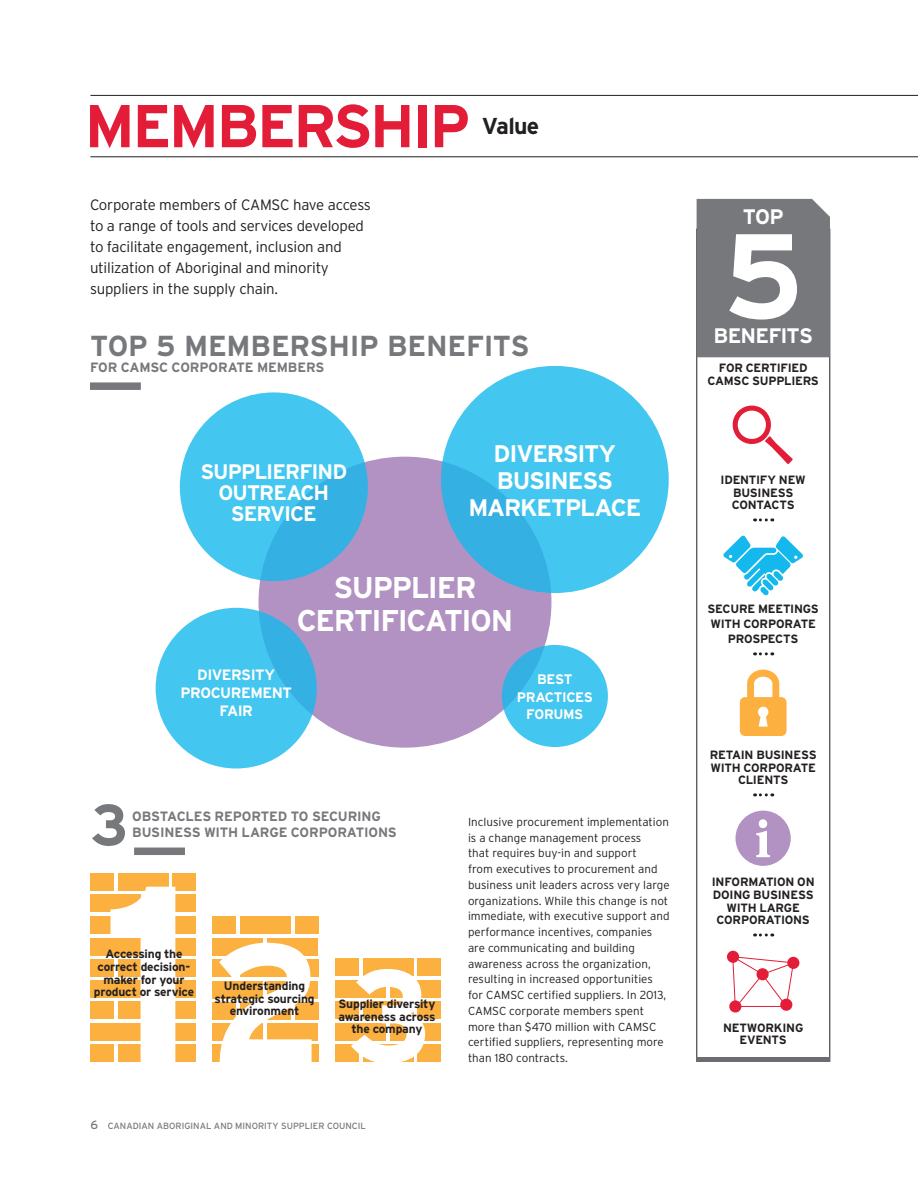
<style>
.page{position:relative;width:918px;height:1188px;background:#fff}
.page>*{position:absolute;margin:0;border:0;box-sizing:border-box;transform-origin:0 0}
.t1{font:700 120px "Interstate";color:#fff}
.t2{font:700 60.3px "Interstate";color:#e31d38}
.t3{font:700 30px/33px "Interstate";letter-spacing:-.045em;color:#fff;text-align:center}
.t4{font:700 28.95px "Interstate";letter-spacing:.055em;color:#76787b}
.t5{font:700 24px "Interstate";letter-spacing:-.03em;color:#fff}
.t6{font:700 23.1px "Interstate";letter-spacing:-.035em;color:#231f20}
.t7{font:700 21px/21px "Interstate";letter-spacing:-.04em;color:#fff;text-align:center}
.t8{font:300 15px/21px "Interstate";letter-spacing:-.015em;color:#231f20}
.t9{font:700 15px/18px "Interstate";letter-spacing:.04em;color:#fff;text-align:center}
.t10{font:700 13.8px "Interstate";letter-spacing:.035em;color:#fff}
.t11{font:700 13.5px/16.2px "Interstate";letter-spacing:-.01em;color:#76787b}
.t12{font:700 12px/12.8px "Interstate";letter-spacing:-.015em;color:#231f20;text-align:center}
.t13{font:300 11.7px/15.8px "Interstate";color:#231f20}
.t14{font:9px "Interstate";color:#76787b}
.s1{font-size:12px}
</style>
<div class="page">
<hr style="left:697px;top:229px;width:1px;height:833px;background:#231f20">
<hr style="left:830px;top:229px;width:1px;height:833px;background:#231f20">
<div style="left:259px;top:457px;width:292px;height:291px;background:#b192c3;border-radius:50%"></div>
<svg style="left:441px;top:366px;width:228px;height:227px;background:#40c1ec"></svg>
<div style="left:156px;top:608px;width:161px;height:161px;background:linear-gradient(to right,#46cbf2,#3cb9e8);border-radius:50%"></div>
<svg style="left:180px;top:392px;width:188px;height:189px;background:#3fc0eb"></svg>
<div style="left:90px;top:382px;width:51px;height:8px;background:#76787b"></div>
<div style="left:134px;top:848px;width:51px;height:7px;background:#76787b"></div>
<hr style="left:90px;top:157px;width:828px;height:1px;background:#231f20">
<hr style="left:90px;top:95px;width:828px;height:1px;background:#231f20">
<div style="left:697px;top:199px;width:133px;height:158px;background:#76787b"></div>
<svg style="left:755px;top:518px;width:18px;height:3px"></svg>
<svg style="left:732px;top:405px;width:61px;height:59px"></svg>
<svg style="left:755px;top:652px;width:18px;height:3px"></svg>
<svg style="left:723px;top:535px;width:80px;height:61px"></svg>
<div style="left:727px;top:951px;width:12px;height:12px;background:#e31d38;border-radius:50%"></div>
<svg style="left:780px;top:999px;width:12px;height:12px"></svg>
<div style="left:787px;top:957px;width:12px;height:12px;background:#e31d38;border-radius:50%"></div>
<svg style="left:729px;top:1000px;width:12px;height:13px"></svg>
<svg style="left:732px;top:956px;width:65px;height:53px"></svg>
<hr style="left:735px;top:1006px;width:51px;height:1px;background:#e31d38">
<svg style="left:755px;top:793px;width:18px;height:3px"></svg>
<svg style="left:740px;top:670px;width:47px;height:66px"></svg>
<svg style="left:755px;top:934px;width:18px;height:3px"></svg>
<svg style="left:736px;top:811px;width:55px;height:55px"></svg>
<div style="left:145px;top:895px;width:51px;height:17px;background:#fbb03f"></div>
<div style="left:90px;top:895px;width:51px;height:17px;background:#fbb03f"></div>
<div style="left:90px;top:873px;width:23px;height:18px;background:#fbb03f"></div>
<div style="left:118px;top:873px;width:50px;height:18px;background:#fbb03f"></div>
<div style="left:172px;top:873px;width:24px;height:18px;background:#fbb03f"></div>
<div style="left:90px;top:916px;width:23px;height:18px;background:#fbb03f"></div>
<div style="left:172px;top:916px;width:24px;height:18px;background:#fbb03f"></div>
<div style="left:145px;top:938px;width:51px;height:17px;background:#fbb03f"></div>
<div style="left:90px;top:938px;width:51px;height:17px;background:#fbb03f"></div>
<div style="left:90px;top:959px;width:23px;height:18px;background:#fbb03f"></div>
<div style="left:172px;top:959px;width:24px;height:18px;background:#fbb03f"></div>
<div style="left:145px;top:980px;width:51px;height:18px;background:#fbb03f"></div>
<div style="left:90px;top:980px;width:51px;height:18px;background:#fbb03f"></div>
<div style="left:90px;top:1002px;width:23px;height:17px;background:#fbb03f"></div>
<div style="left:172px;top:1002px;width:24px;height:17px;background:#fbb03f"></div>
<div style="left:145px;top:1023px;width:51px;height:18px;background:#fbb03f"></div>
<div style="left:90px;top:1023px;width:51px;height:18px;background:#fbb03f"></div>
<div style="left:90px;top:1045px;width:23px;height:17px;background:#fbb03f"></div>
<div style="left:172px;top:1045px;width:24px;height:17px;background:#fbb03f"></div>
<div style="left:267px;top:938px;width:51px;height:17px;background:#fbb03f"></div>
<div style="left:212px;top:938px;width:51px;height:17px;background:#fbb03f"></div>
<div style="left:212px;top:916px;width:24px;height:18px;background:#fbb03f"></div>
<div style="left:240px;top:916px;width:51px;height:18px;background:#fbb03f"></div>
<div style="left:295px;top:916px;width:23px;height:18px;background:#fbb03f"></div>
<div style="left:212px;top:959px;width:24px;height:18px;background:#fbb03f"></div>
<div style="left:295px;top:959px;width:23px;height:18px;background:#fbb03f"></div>
<div style="left:267px;top:981px;width:51px;height:17px;background:#fbb03f"></div>
<div style="left:212px;top:981px;width:51px;height:17px;background:#fbb03f"></div>
<div style="left:212px;top:1002px;width:24px;height:18px;background:#fbb03f"></div>
<div style="left:295px;top:1002px;width:23px;height:18px;background:#fbb03f"></div>
<div style="left:267px;top:1023px;width:51px;height:18px;background:#fbb03f"></div>
<div style="left:212px;top:1023px;width:51px;height:18px;background:#fbb03f"></div>
<div style="left:212px;top:1045px;width:24px;height:17px;background:#fbb03f"></div>
<div style="left:295px;top:1045px;width:23px;height:17px;background:#fbb03f"></div>
<div style="left:390px;top:980px;width:51px;height:18px;background:#fbb03f"></div>
<div style="left:335px;top:980px;width:51px;height:18px;background:#fbb03f"></div>
<div style="left:335px;top:959px;width:23px;height:17px;background:#fbb03f"></div>
<div style="left:363px;top:959px;width:51px;height:17px;background:#fbb03f"></div>
<div style="left:418px;top:959px;width:23px;height:17px;background:#fbb03f"></div>
<div style="left:335px;top:1002px;width:23px;height:17px;background:#fbb03f"></div>
<div style="left:418px;top:1002px;width:23px;height:17px;background:#fbb03f"></div>
<div style="left:390px;top:1023px;width:51px;height:18px;background:#fbb03f"></div>
<div style="left:335px;top:1023px;width:51px;height:18px;background:#fbb03f"></div>
<div style="left:335px;top:1045px;width:23px;height:17px;background:#fbb03f"></div>
<div style="left:418px;top:1045px;width:23px;height:17px;background:#fbb03f"></div>
<svg style="left:502px;top:645px;width:106px;height:102px;background:#41c3ed"></svg>
<svg style="left:92px;top:804px;width:33px;height:42px"></svg>
<svg style="left:111px;top:887px;width:64px;height:175px"></svg>
<svg style="left:219px;top:943px;width:93px;height:119px"></svg>
<svg style="left:351px;top:969px;width:74px;height:93px"></svg>
<hr style="left:697px;top:1058px;width:133px;height:4px;background:#6c6d70">
<h2 class="t2" style="left:85px;top:92px;width:387px">M EMBERSHIP</h2>
<h3 class="t6" style="left:482px;top:113px;width:59px">VALUE</h3>
<p class="t8" style="left:90px;top:194px;width:282px">Corporate members of CAMSC have access to a range of tools and services developed to facilitate engagement, inclusion and utilization of Aboriginal and minority suppliers in the supply chain.</p>
<h3 class="t4" style="left:90px;top:329px;width:438px">TOP 5 M EMBERSHIP BENEFITS</h3>
<p class="t11" style="left:90px;top:359px;width:234px">FOR CAMSC CORPORATE MEMBERS</p>
<h3 class="t7" style="left:200px;top:461px;width:145px">SUPPLIERFIND<br>OUTREACH<br>SERVICE</h3>
<h3 class="t5" style="left:494px;top:440px;width:124px">DIVERSITY</h3>
<h3 class="t5" style="left:497px;top:467px;width:101px">BUSINESS</h3>
<h3 class="t5" style="left:468px;top:494px;width:174px">MARKETPLACE</h3>
<h3 class="t3" style="left:297px;top:571px;width:218px">SUPPLIER<br>CERTIFICATION</h3>
<p class="t9" style="left:181px;top:666px;width:113px">DIVERSITY<br>PROCUREM ENT<br>FAIR</p>
<p class="t10" style="left:537px;top:672px;width:37px">BEST</p>
<p class="t10" style="left:517px;top:689px;width:76px">PRACTICES</p>
<p class="t10" style="left:526px;top:706px;width:48px">FORUMS</p>
<p class="t11" style="left:132px;top:808px;width:264px">OBSTACLES REPORTED TO SECURING<br>BUSINESS WITH LARGE CORPORATIONS</p>
<p class="t12" style="left:94px;top:948px;width:102px">ACCESSING THE<br>CORRECT DECISION-<br>MAKER FOR YOUR<br>PRODUCT OR SERVICE</p>
<p class="t12" style="left:215px;top:979px;width:102px">U NDERSTANDING<br>STRATEGIC SOURCING<br>ENVIRONMENT</p>
<p class="t12" style="left:338px;top:997px;width:99px">SUPPLIER DIVERSITY<br>AWARENESS ACROSS<br>THE COMPANY</p>
<p class="t14" style="left:90px;top:1120px;width:277px"><span class="s1">6</span> CANADIAN ABORIGINAL AND MINORITY SUPPLIER COUNCIL</p>
<p class="t13" style="left:468px;top:814px;width:203px">Inclusive procurement implementation is a change management process<br>that requires buy-in and support<br>from executives to procurement and business unit leaders across very large organizations. While this change is not immediate, with executive support and performance incentives, companies are communicating and building awareness across the organization, resulting in increased opportunities for CAMSC certified suppliers. In 2013, CAMSC corporate members spent more than $470 million with CAMSC certified suppliers, representing more than 180 contracts.</p>
<h3 class="t7" style="left:743px;top:206px;width:42px">TO P</h3>
<h1 class="t1" style="left:723px;top:209px;width:82px">5</h1>
<h3 class="t7" style="left:713px;top:325px;width:98px">BENEFITS</h3>
<p class="t12" style="left:707px;top:362px;width:111px">FOR CERTIFIED<br>CAMSC SUPPLIERS</p>
<p class="t12" style="left:732px;top:473px;width:76px;text-align:left;text-indent:-11px">IDENTIFY NEW<br>BUSINESS<br>CO NTACTS</p>
<p class="t12" style="left:708px;top:602px;width:111px;line-height:15px">SECURE M EETINGS<br>WITH CORPORATE<br>PROS PECTS</p>
<p class="t12" style="left:710px;top:748px;width:100px">RETAIN BUSINESS</p>
<p class="t12" style="left:711px;top:761px;width:107px">WITH CORPORATE</p>
<p class="t12" style="left:738px;top:774px;width:50px">CLIENTS</p>
<p class="t12" style="left:712px;top:876px;width:104px">INFORMATION ON</p>
<p class="t12" style="left:713px;top:888px;width:94px">DOING BUSINESS</p>
<p class="t12" style="left:726px;top:901px;width:75px">WITH LARGE</p>
<p class="t12" style="left:716px;top:914px;width:93px">CORPORATIONS</p>
<p class="t12" style="left:723px;top:1021px;width:82px">N ETWORKING<br>EVENTS</p>
</div>
